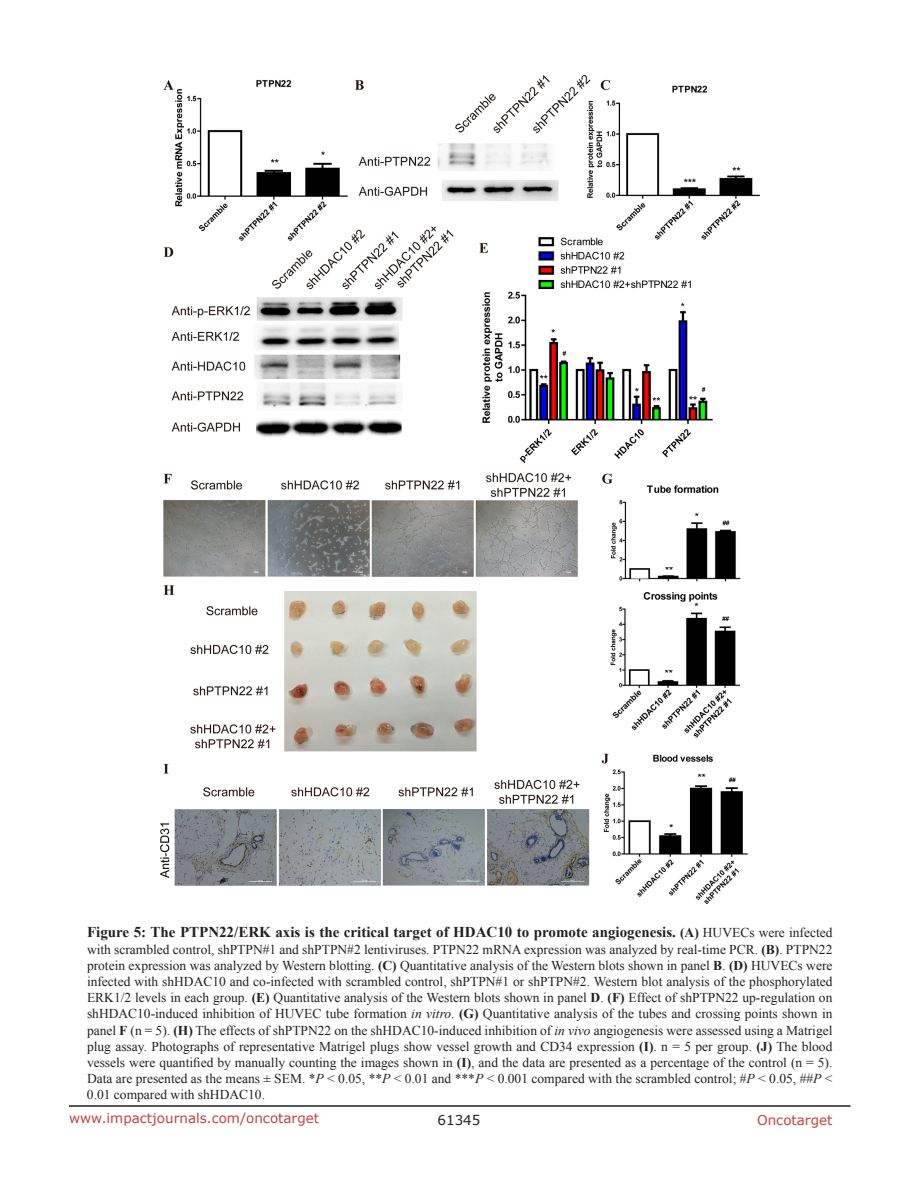
<style>
.page{position:relative;width:918px;height:1188px;background:#fff}
.page>*{position:absolute;margin:0;border:0;box-sizing:border-box;transform-origin:0 0}
.figuretext{font:700 15px "Times New Roman";color:#231f20}
.figuretext-2{font:13.5px/16.2px "Times New Roman";color:#231f20;text-align:justify}
.t1{font:13.5px "Verdana";color:#c24141}
.t2{font:13.5px "Verdana";color:#231f20}
.s1{font-size:13.5px}
.s2{font-weight:400;font-size:13.5px}
.s3{font-weight:700}
.s4{font-style:italic}
</style>
<div class="page">
<hr style="left:69px;top:1105px;width:781px;height:2px;background:#231f20">
<img style="left:160px;top:75px;width:600px;height:829px">
<p class="figuretext" style="left:87px;top:922px;width:747px">Figure 5: The PTPN22/ERK axis is the critical target of HDAC10 to promote angiogenesis. <span class="s1">(A)</span> <span class="s2">HUVECs were infected</span></p>
<p class="figuretext-2" style="left:87px;top:941px;width:747px">with scrambled control, shPTPN#1 and shPTPN#2 lentiviruses. PTPN22 mRNA expression was analyzed by real-time PCR. <span class="s3">(B)</span>. PTPN22 protein expression was analyzed by Western blotting. <span class="s3">(C)</span> Quantitative analysis of the Western blots shown in panel <span class="s3">B</span>. <span class="s3">(D)</span> HUVECs were infected with shHDAC10 and co-infected with scrambled control, shPTPN#1 or shPTPN#2. Western blot analysis of the phosphorylated ERK1/2 levels in each group. <span class="s3">(E)</span> Quantitative analysis of the Western blots shown in panel <span class="s3">D</span>. <span class="s3">(F)</span> Effect of shPTPN22 up-regulation on shHDAC10-induced inhibition of HUVEC tube formation <span class="s4">in vitro</span>. <span class="s3">(G)</span> Quantitative analysis of the tubes and crossing points shown in panel <span class="s3">F</span> (n = 5). <span class="s3">(H)</span> The effects of shPTPN22 on the shHDAC10-induced inhibition of <span class="s4">in vivo</span> angiogenesis were assessed using a Matrigel plug assay. Photographs of representative Matrigel plugs show vessel growth and CD34 expression <span class="s3">(I)</span>. n = 5 per group. <span class="s3">(J)</span> The blood vessels were quantified by manually counting the images shown in <span class="s3">(I)</span>, and the data are presented as a percentage of the control (n = 5).<br>Data are presented as the means ± SEM. *<span class="s4">P</span> &lt; 0.05, **<span class="s4">P</span> &lt; 0.01 and ***<span class="s4">P</span> &lt; 0.001 compared with the scrambled control; #<span class="s4">P</span> &lt; 0.05, ##<span class="s4">P</span> &lt; 0.01 compared with shHDAC10.</p>
<p class="t1" style="left:69px;top:1109px;width:252px">www.impactjournals.com/oncotarget</p>
<p class="t2" style="left:438px;top:1111px;width:44px">61345</p>
<p class="t1" style="left:757px;top:1111px;width:77px">Oncotarget</p>
</div>
